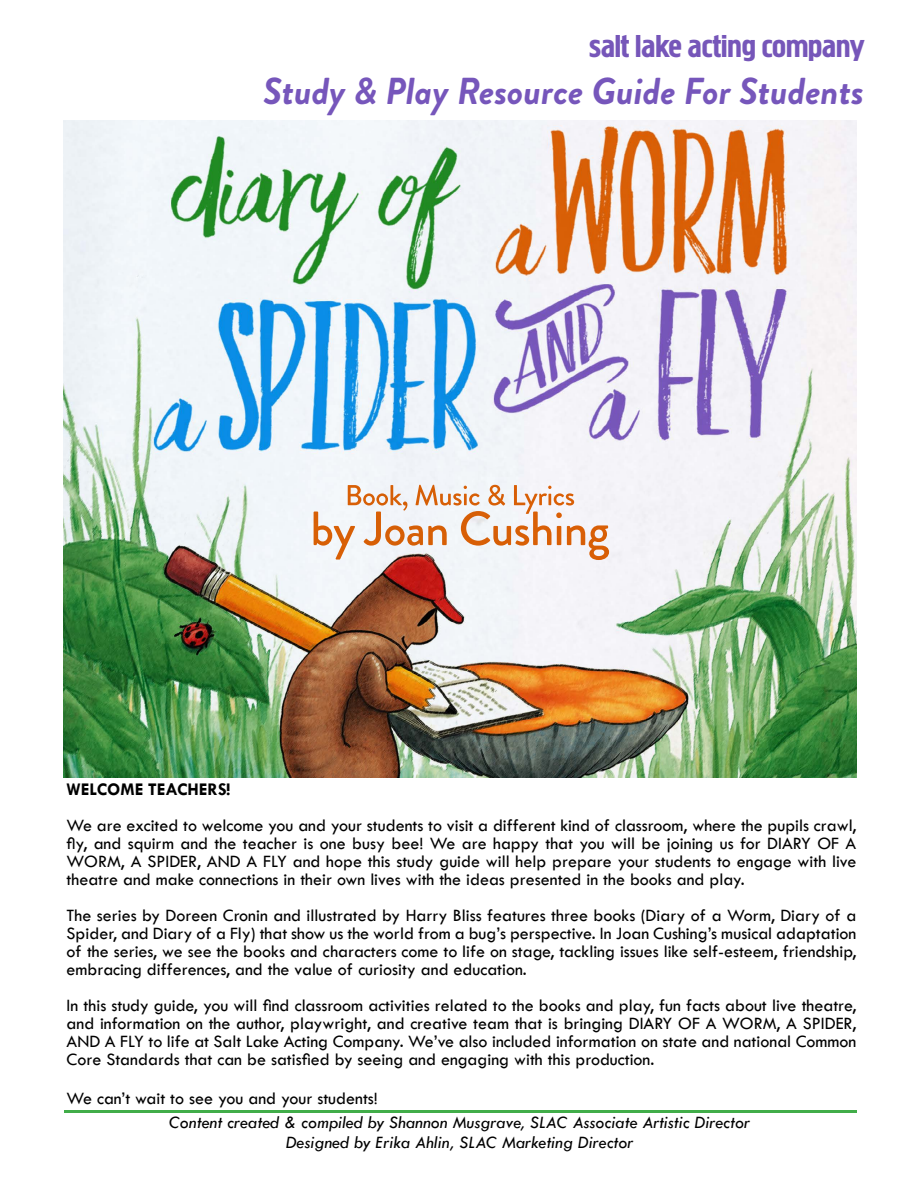
<style>
.page{position:relative;width:918px;height:1188px;background:#fff}
.page>*{position:absolute;margin:0;border:0;box-sizing:border-box;transform-origin:0 0}
.t1{font:italic 700 37.5px "Brandon Grotesque";color:#7656bb}
.t2{font:33px "Megaphone";color:#7656b9}
.t3{font:18px/18px "Tw Cen";color:#000;text-align:justify}
.t4{font:italic 18px/19.5px "Tw Cen";color:#000;text-align:center}
.t5{font:700 18px "Tw Cen";color:#000}
</style>
<div class="page">
<img style="left:64px;top:121px;width:792px;height:657px">
<hr style="left:64px;top:1110px;width:792px;height:2px;background:#41ad49">
<h2 class="t2" style="left:589px;top:26px;width:277px">salt lake acting company</h2>
<h1 class="t1" style="left:263px;top:64px;width:602px">Study &amp; Play Resource Guide For Students</h1>
<p class="t5" style="left:67px;top:778px;width:165px">WELCOME TEACHERS!</p>
<p class="t3" style="left:67px;top:816px;width:791px">We are excited to welcome you and your students to visit a different kind of classroom, where the pupils crawl, fly, and squirm and the teacher is one busy bee! We are happy that you will be joining us for DIARY OF A WORM, A SPIDER, AND A FLY and hope this study guide will help prepare your students to engage with live theatre and make connections in their own lives with the ideas presented in the books and play.</p>
<p class="t3" style="left:67px;top:906px;width:791px">The series by Doreen Cronin and illustrated by Harry Bliss features three books (Diary of a Worm, Diary of a Spider, and Diary of a Fly) that show us the world from a bug’s perspective. In Joan Cushing’s musical adaptation of the series, we see the books and characters come to life on stage, tackling issues like self-esteem, friendship, embracing differences, and the value of curiosity and education.</p>
<p class="t3" style="left:67px;top:996px;width:791px">In this study guide, you will find classroom activities related to the books and play, fun facts about live theatre, and information on the author, playwright, and creative team that is bringing DIARY OF A WORM, A SPIDER, AND A FLY to life at Salt Lake Acting Company. We’ve also included information on state and national Common Core Standards that can be satisfied by seeing and engaging with this production.</p>
<p class="t3" style="left:67px;top:1089px;width:313px">We can’t wait to see you and your students!</p>
<p class="t4" style="left:169px;top:1113px;width:582px">Content created &amp; compiled by Shannon Musgrave, SLAC Associate Artistic Director<br>Designed by Erika Ahlin, SLAC Marketing Director</p>
</div>
